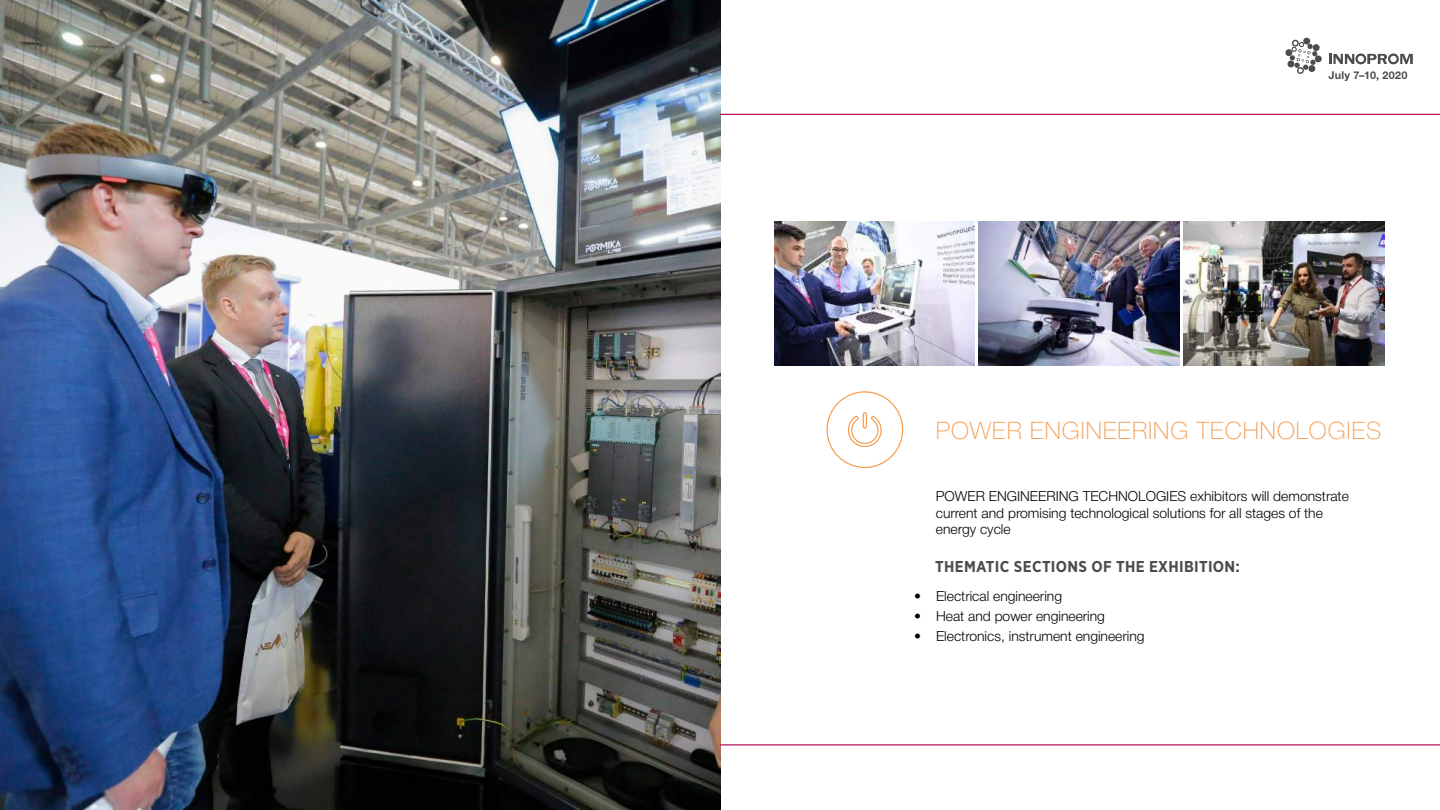
<style>
.page{position:relative;width:1440px;height:810px;background:#fff}
.page>*{position:absolute;margin:0;border:0;box-sizing:border-box;transform-origin:0 0}
.t1{font:100 24.15px "Helvetica Neue Cyr";letter-spacing:.04em;color:#f69c4f}
.t2{font:700 15.67px "Gotham Pro Narrow";letter-spacing:.02em;color:#4e4b4c}
.t3{font:300 13.88px/16.6px "Helvetica Neue Cyr";color:#000}
.t4{font:700 10.8px "Helvetica Neue Cyr";letter-spacing:.03em;color:#4e4b4c}
</style>
<div class="page">
<img style="left:0;top:0;width:720px;height:810px">
<img style="left:775px;top:222px;width:200px;height:144px">
<img style="left:1184px;top:222px;width:201px;height:144px">
<img style="left:979px;top:222px;width:200px;height:144px">
<svg style="left:826px;top:391px;width:78px;height:77px"></svg>
<hr style="left:720px;top:744px;width:720px;height:1px;background:#b41057">
<hr style="left:720px;top:114px;width:720px;height:1px;background:#b41057">
<svg style="left:1285px;top:37px;width:37px;height:37px"></svg>
<svg style="left:1329px;top:53px;width:84px;height:12px"></svg>
<p class="t4" style="left:1328px;top:69px;width:81px">July 7–10, 2020</p>
<h1 class="t1" style="left:936px;top:417px;width:447px">POWER ENGINEERING TECHNOLOGIES</h1>
<p class="t3" style="left:936px;top:488px;width:415px">POWER ENGINEERING TECHNOLOGIES exhibitors will demonstrate current and promising technological solutions for all stages of the energy cycle</p>
<p class="t2" style="left:935px;top:557px;width:306px">THEMATIC SECTIONS OF THE EXHIBITION:</p>
<p class="t3" style="left:914px;top:588px;width:149px">• Electrical engineering</p>
<p class="t3" style="left:914px;top:608px;width:192px">• Heat and power engineering</p>
<p class="t3" style="left:914px;top:628px;width:232px">• Electronics, instrument engineering</p>
</div>
